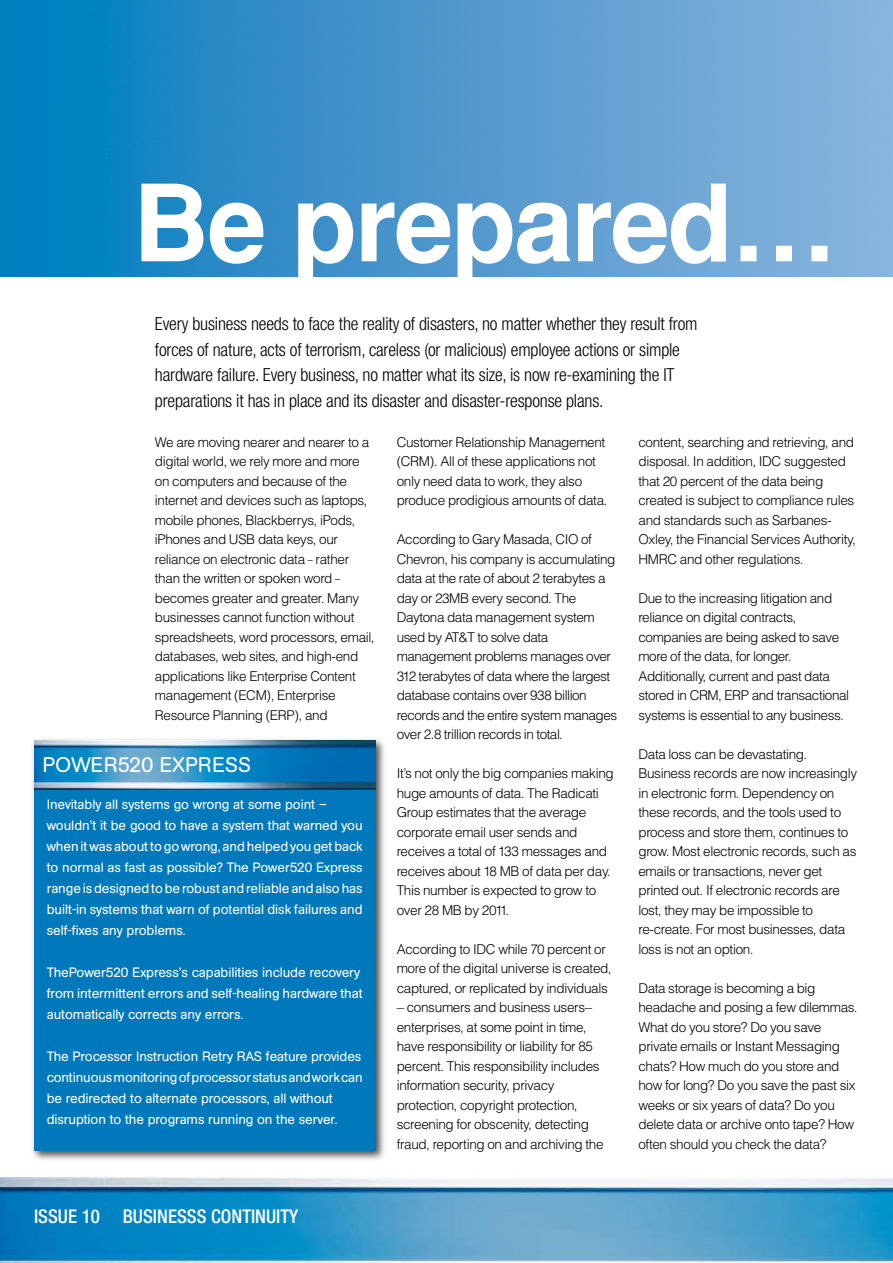
<style>
.page{position:relative;width:893px;height:1263px;background:#fff}
.page>*{position:absolute;margin:0;border:0;box-sizing:border-box;transform-origin:0 0}
.t1{font:700 106.5px "IBM Helvetica 2004";letter-spacing:-.02em;color:#fff}
.t2{font:21px "AG Book Rounded";color:#fff}
.t3{font:500 condensed 18.9px "Helvetica Neue";color:#fff}
.t4{font:300 condensed 18px/25.5px "Helvetica Neue";letter-spacing:-.01em;color:#000}
.t5{font:300 13.5px/19.5px "IBM Helvetica 2004";letter-spacing:-.025em;color:#000}
.t6{font:13.5px/21px "AG Book Rounded";letter-spacing:-.005em;color:#fff}
</style>
<div class="page">
<img style="left:0;top:1178px;width:893px;height:85px">
<img style="left:0;top:0;width:893px;height:277px">
<div style="left:29px;top:737px;width:358px;height:425px;background:#000;opacity:.7"></div>
<div style="left:34px;top:741px;width:341px;height:410px;background:#0078bc"></div>
<img style="left:35px;top:741px;width:340px;height:48px">
<h1 class="t1" style="left:133px;top:162px;width:706px">Be prepared…</h1>
<p class="t4" style="left:155px;top:311px;width:544px">Every business needs to face the reality of disasters, no matter whether they result from forces of nature, acts of terrorism, careless (or malicious) employee actions or simple hardware failure. Every business, no matter what its size, is now re-examining the IT preparations it has in place and its disaster and disaster-response plans.</p>
<p class="t5" style="left:155px;top:432px;width:221px">We are moving nearer and nearer to a digital world, we rely more and more on computers and because of the internet and devices such as laptops, mobile phones, Blackberrys, iPods, iPhones and USB data keys, our reliance on electronic data – rather than the written or spoken word – becomes greater and greater. Many businesses cannot function without spreadsheets, word processors, email, databases, web sites, and high-end applications like Enterprise Content management (ECM), Enterprise Resource Planning (ERP), and</p>
<h2 class="t2" style="left:43px;top:753px;width:29px">Power</h2>
<h2 class="t2" style="left:118px;top:753px;width:82px">520 Express</h2>
<p class="t6" style="left:47px;top:794px;width:317px">Inevitably all systems go wrong at some point – wouldn’t it be good to have a system that warned you when it was about to go wrong, and helped you get back to normal as fast as possible? The Power520 Express range is designed to be robust and reliable and also has built-in systems that warn of potential disk failures and self-fixes any problems.</p>
<p class="t6" style="left:47px;top:962px;width:317px">ThePower520 Express’s capabilities include recovery from intermittent errors and self-healing hardware that automatically corrects any errors.</p>
<p class="t6" style="left:47px;top:1046px;width:317px">The Processor Instruction Retry RAS feature provides continuous monitoring of processor status and work can be redirected to alternate processors, all without disruption to the programs running on the server.</p>
<h3 class="t3" style="left:34px;top:1205px;width:98px">ISSUE 10 BUSI</h3>
<h3 class="t3" style="left:157px;top:1205px;width:22px">NESSS</h3>
<h3 class="t3" style="left:211px;top:1205px;width:89px">CO NTINUITY</h3>
<p class="t5" style="left:397px;top:432px;width:212px">Customer Relationship Management (CRM). All of these applications not only need data to work, they also produce prodigious amounts of data.</p>
<p class="t5" style="left:397px;top:529px;width:222px">According to Gary Masada, CIO of Chevron, his company is accumulating data at the rate of about 2 terabytes a day or 23MB every second. The Daytona data management system used by AT&amp;T to solve data management problems manages over 312 terabytes of data where the largest database contains over 938 billion records and the entire system manages over 2.8 trillion records in total.</p>
<p class="t5" style="left:397px;top:763px;width:219px">It’s not only the big companies making huge amounts of data. The Radicati<br>Group estimates that the average corporate email user sends and receives a total of 133 messages and receives about 18 MB of data per day.<br>This number is expected to grow to over 28 MB by 2011.</p>
<p class="t5" style="left:397px;top:939px;width:216px">According to IDC while 70 percent or more of the digital universe is created, captured, or replicated by individuals</p>
<p class="t5" style="left:397px;top:997px;width:208px">— consumers and business users— enterprises, at some point in time, have responsibility or liability for 85 percent. This responsibility includes information security, privacy protection, copyright protection, screening for obscenity, detecting fraud, reporting on and archiving the</p>
<p class="t5" style="left:638px;top:432px;width:219px">content, searching and retrieving, and disposal. In addition, IDC suggested that 20 percent of the data being created is subject to compliance rules and standards such as Sarbanes-Oxley, the Financial Services Authority, HMRC and other regulations.</p>
<p class="t5" style="left:638px;top:588px;width:212px">Due to the increasing litigation and reliance on digital contracts, companies are being asked to save more of the data, for longer.<br>Additionally, current and past data stored in CRM, ERP and transactional systems is essential to any business.</p>
<p class="t5" style="left:638px;top:744px;width:220px">Data loss can be devastating.<br>Business records are now increasingly in electronic form. Dependency on these records, and the tools used to process and store them, continues to grow. Most electronic records, such as emails or transactions, never get printed out. If electronic records are lost, they may be impossible to re-create. For most businesses, data loss is not an option.</p>
<p class="t5" style="left:638px;top:978px;width:221px">Data storage is becoming a big headache and posing a few dilemmas.<br>What do you store? Do you save private emails or Instant Messaging chats? How much do you store and how for long? Do you save the past six weeks or six years of data? Do you delete data or archive onto tape? How often should you check the data?</p>
</div>
